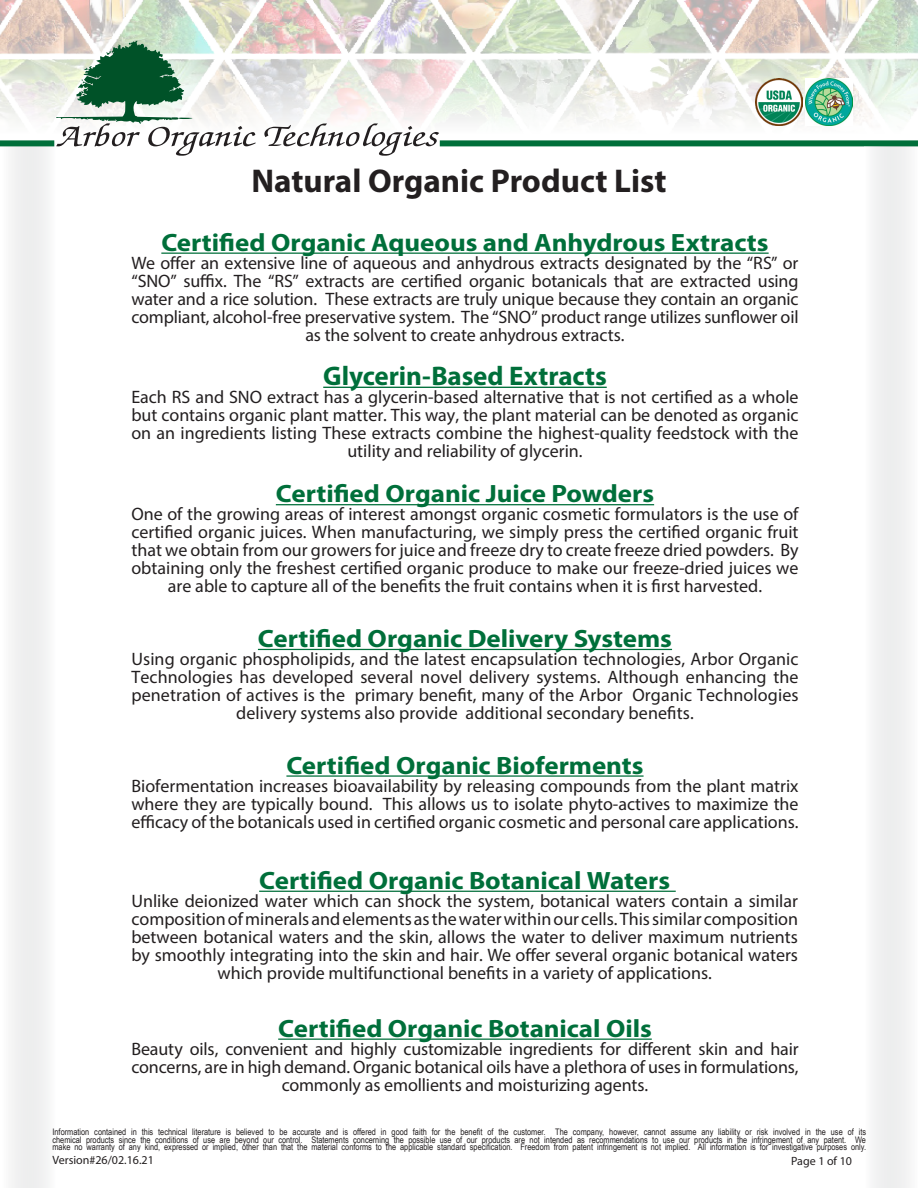
<style>
.page{position:relative;width:918px;height:1188px;background:#fff}
.page>*{position:absolute;margin:0;border:0;box-sizing:border-box;transform-origin:0 0}
.t1{font:700 33px "Myriad Pro";color:#231f20}
.t2{font:700 27px "Myriad Pro";letter-spacing:-.005em;color:#006f3a}
.t3{font:700 25.05px "Myriad Pro";color:#006f3a;scale:1.08 1}
.t4{font:18px/18px "Myriad Pro";color:#231f20;text-align:center}
.t5{font:12px "Myriad Pro";color:#231f20}
.t6{font:9px/7.5px "Arial Narrow";color:#231f20;text-align:justify}
</style>
<div class="page">
<div style="left:2px;top:142px;width:54px;height:1046px;background:#f0f0f0"></div>
<img style="left:540px;top:0;width:378px;height:126px">
<img style="left:215px;top:1px;width:377px;height:125px">
<img style="left:0;top:0;width:215px;height:122px">
<div style="left:440px;top:140px;width:478px;height:6px;background:#006f3a"></div>
<div style="left:0;top:140px;width:54px;height:6px;background:#006f3a"></div>
<svg style="left:56px;top:40px;width:200px;height:116px"></svg>
<svg style="left:264px;top:123px;width:175px;height:33px"></svg>
<img style="left:756px;top:79px;width:46px;height:46px">
<div style="left:864px;top:146px;width:54px;height:1042px;background:linear-gradient(to right,#f2f2f3,#f3f3f3)"></div>
<hr style="left:278px;top:1039px;width:374px;height:1px;background:#006f3a">
<hr style="left:161px;top:253px;width:608px;height:1px;background:#006f3a">
<hr style="left:323px;top:387px;width:284px;height:1px;background:#006f3a">
<hr style="left:276px;top:504px;width:378px;height:1px;background:#006f3a">
<hr style="left:258px;top:649px;width:414px;height:1px;background:#006f3a">
<hr style="left:286px;top:775px;width:358px;height:2px;background:#006f3a">
<hr style="left:259px;top:891px;width:417px;height:1px;background:#006f3a">
<img style="left:806px;top:79px;width:46px;height:46px">
<p class="t1" style="left:251px;top:160px;width:417px">Natural Organic Product List</p>
<p class="t3" style="left:161px;top:226px;width:564px">Certified Organic Aqueous and Anhydrous Extracts</p>
<p class="t4" style="left:131px;top:253px;width:669px">We offer an extensive line of aqueous and anhydrous extracts designated by the “RS” or “SNO” suffix. The “RS” extracts are certified organic botanicals that are extracted using water and a rice solution. These extracts are truly unique because they contain an organic compliant, alcohol-free preservative system. The “SNO” product range utilizes sunflower oil as the solvent to create anhydrous extracts.</p>
<p class="t2" style="left:323px;top:358px;width:285px">Glycerin-Based Extracts</p>
<p class="t4" style="left:131px;top:387px;width:669px">Each RS and SNO extract has a glycerin-based alternative that is not certified as a whole but contains organic plant matter. This way, the plant material can be denoted as organic on an ingredients listing These extracts combine the highest-quality feedstock with the utility and reliability of glycerin.</p>
<p class="t3" style="left:276px;top:477px;width:352px">Certified Organic Juice Powders</p>
<p class="t4" style="left:131px;top:505px;width:669px">One of the growing areas of interest amongst organic cosmetic formulators is the use of certified organic juices. When manufacturing, we simply press the certified organic fruit that we obtain from our growers for juice and freeze dry to create freeze dried powders. By obtaining only the freshest certified organic produce to make our freeze-dried juices we are able to capture all of the benefits the fruit contains when it is first harvested.</p>
<p class="t3" style="left:258px;top:622px;width:385px">Certified Organic Delivery Systems</p>
<p class="t4" style="left:131px;top:650px;width:669px">Using organic phospholipids, and the latest encapsulation technologies, Arbor Organic Technologies has developed several novel delivery systems. Although enhancing the penetration of actives is the primary benefit, many of the Arbor Organic Technologies delivery systems also provide additional secondary benefits.</p>
<p class="t3" style="left:286px;top:749px;width:332px">Certified Organic Bioferments</p>
<p class="t4" style="left:131px;top:776px;width:669px;text-align:justify">Biofermentation increases bioavailability by releasing compounds from the plant matrix where they are typically bound. This allows us to isolate phyto-actives to maximize the efficacy of the botanicals used in certified organic cosmetic and personal care applications.</p>
<p class="t3" style="left:259px;top:864px;width:382px">Certified Organic Botanical Waters</p>
<p class="t4" style="left:131px;top:891px;width:668px">Unlike deionized water which can shock the system, botanical waters contain a similar composition of minerals and elements as the water within our cells. This similar composition between botanical waters and the skin, allows the water to deliver maximum nutrients by smoothly integrating into the skin and hair. We offer several organic botanical waters which provide multifunctional benefits in a variety of applications.</p>
<p class="t3" style="left:278px;top:1012px;width:347px">Certified Organic Botanical Oils</p>
<p class="t4" style="left:131px;top:1039px;width:669px">Beauty oils, convenient and highly customizable ingredients for different skin and hair concerns, are in high demand. Organic botanical oils have a plethora of uses in formulations, commonly as emollients and moisturizing agents.</p>
<p class="t6" style="left:52px;top:1128px;width:815px">Information contained in this technical literature is believed to be accurate and is offered in good faith for the benefit of the customer. The company, however, cannot assume any liability or risk involved in the use of its chemical products since the conditions of use are beyond our control. Statements concerning the possible use of our products are not intended as recommendations to use our products in the infringement of any patent. We make no warranty of any kind, expressed or implied, other than that the material conforms to the applicable standard specification. Freedom from patent infringement is not implied. All information is for investigative purposes only.</p>
<p class="t5" style="left:52px;top:1153px;width:103px">Version#26/02.16.21</p>
<p class="t5" style="left:791px;top:1153px;width:62px">Page 1 of 10</p>
</div>
